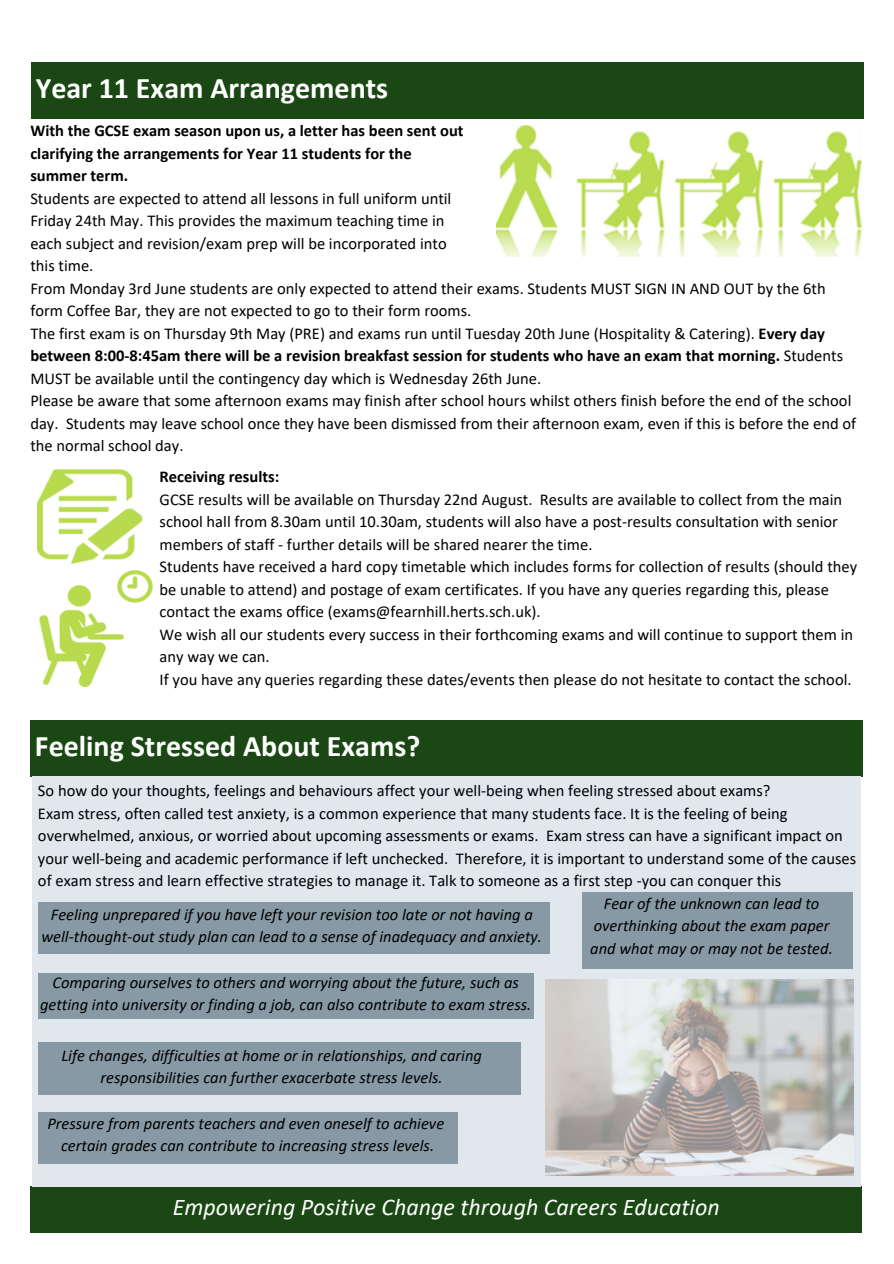
<style>
.page{position:relative;width:894px;height:1264px;background:#fff}
.page>*{position:absolute;margin:0;border:0;box-sizing:border-box;transform-origin:0 0}
.t1{font:700 30px "Calibri";color:#fff}
.t2{font:italic 24px "Calibri";color:#fff}
.t3{font:16.5px/22.5px "Calibri";color:#000}
.t4{font:italic 16.5px/22.5px "Calibri";color:#000;text-align:center}
.t5{font:700 16.5px "Calibri";color:#000}
.s1{font-weight:700}
</style>
<div class="page">
<div style="left:31px;top:62px;width:832px;height:57px;background:#1a4713"></div>
<div style="left:30px;top:1186px;width:832px;height:46px;background:#1a4713"></div>
<img style="left:38px;top:469px;width:105px;height:95px">
<img style="left:38px;top:570px;width:116px;height:116px">
<img style="left:496px;top:126px;width:366px;height:130px">
<div style="left:30px;top:720px;width:832px;height:56px;background:#1a4713"></div>
<div style="left:32px;top:776px;width:828px;height:410px;background:#e1e8ed"></div>
<div style="left:38px;top:902px;width:511px;height:51px;background:#8899a6"></div>
<div style="left:582px;top:892px;width:270px;height:77px;background:#8899a6"></div>
<div style="left:38px;top:972px;width:495px;height:46px;background:#8899a6"></div>
<div style="left:38px;top:1042px;width:482px;height:53px;background:#8899a6"></div>
<div style="left:38px;top:1112px;width:419px;height:51px;background:#8899a6"></div>
<img style="left:545px;top:979px;width:308px;height:196px">
<h1 class="t1" style="left:36px;top:76px;width:354px">Year 11 Exam Arrangements</h1>
<p class="t5" style="left:30px;top:124px;width:434px">With the GCSE exam season upon us, a letter has been sent out</p>
<p class="t5" style="left:30px;top:146px;width:383px">clarifying the arrangements for Year 11 students for the</p>
<p class="t5" style="left:30px;top:169px;width:99px">summer term.</p>
<p class="t3" style="left:30px;top:188px;width:422px">Students are expected to attend all lessons in full uniform until</p>
<p class="t3" style="left:30px;top:211px;width:415px">Friday 24th May. This provides the maximum teaching time in</p>
<p class="t3" style="left:30px;top:233px;width:417px">each subject and revision/exam prep will be incorporated into</p>
<p class="t3" style="left:30px;top:256px;width:64px">this time.</p>
<p class="t3" style="left:30px;top:278px;width:796px">From Monday 3rd June students are only expected to attend their exams. Students MUST SIGN IN AND OUT by the 6th form Coffee Bar, they are not expected to go to their form rooms.</p>
<p class="t3" style="left:30px;top:323px;width:814px">The first exam is on Thursday 9th May (PRE) and exams run until Tuesday 20th June (Hospitality &amp; Catering). <span class="s1">Every day between 8:00-8:45am there will be a revision breakfast session for students who have an exam that morning.</span> Students<br>MUST be available until the contingency day which is Wednesday 26th June.</p>
<p class="t3" style="left:30px;top:391px;width:827px">Please be aware that some afternoon exams may finish after school hours whilst others finish before the end of the school day. Students may leave school once they have been dismissed from their afternoon exam, even if this is before the end of the normal school day.</p>
<p class="t5" style="left:159px;top:470px;width:121px">Receiving results:</p>
<h1 class="t3" style="left:159px;top:489px;width:684px">GCSE results will be available on Thursday 22nd August. Results are available to collect from the main school hall from 8.30am until 10.30am, students will also have a post-results consultation with senior members of staff - further details will be shared nearer the time.</h1>
<p class="t3" style="left:159px;top:557px;width:699px">Students have received a hard copy timetable which includes forms for collection of results (should they be unable to attend) and postage of exam certificates. If you have any queries regarding this, please contact the exams office (exams@fearnhill.herts.sch.uk).</p>
<p class="t3" style="left:159px;top:624px;width:694px">We wish all our students every success in their forthcoming exams and will continue to support them in any way we can.</p>
<p class="t3" style="left:159px;top:669px;width:693px">If you have any queries regarding these dates/events then please do not hesitate to contact the school.</p>
<p class="t1" style="left:35px;top:733px;width:387px">Feeling Stressed About Exams?</p>
<p class="t3" style="left:38px;top:781px;width:733px">So how do your thoughts, feelings and behaviours affect your well-being when feeling stressed about exams?</p>
<p class="t3" style="left:38px;top:803px;width:819px">Exam stress, often called test anxiety, is a common experience that many students face. It is the feeling of being overwhelmed, anxious, or worried about upcoming assessments or exams. Exam stress can have a significant impact on your well-being and academic performance if left unchecked. Therefore, it is important to understand some of the causes of exam stress and learn effective strategies to manage it. Talk to someone as a first step -you can conquer this</p>
<p class="t4" style="left:51px;top:904px;width:483px">Feeling unprepared if you have left your revision too late or not having a</p>
<p class="t4" style="left:41px;top:927px;width:502px">well-thought-out study plan can lead to a sense of inadequacy and anxiety.</p>
<p class="t4" style="left:40px;top:972px;width:492px">Comparing ourselves to others and worrying about the future, such as getting into university or finding a job, can also contribute to exam stress.</p>
<p class="t4" style="left:61px;top:1045px;width:422px">Life changes, difficulties at home or in relationships, and caring responsibilities can further exacerbate stress levels.</p>
<p class="t4" style="left:47px;top:1113px;width:398px">Pressure from parents teachers and even oneself to achieve</p>
<p class="t4" style="left:61px;top:1135px;width:374px">certain grades can contribute to increasing stress levels.</p>
<p class="t4" style="left:590px;top:893px;width:244px">Fear of the unknown can lead to overthinking about the exam paper and what may or may not be tested.</p>
<p class="t2" style="left:173px;top:1196px;width:548px">Empowering Positive Change through Careers Education</p>
</div>
